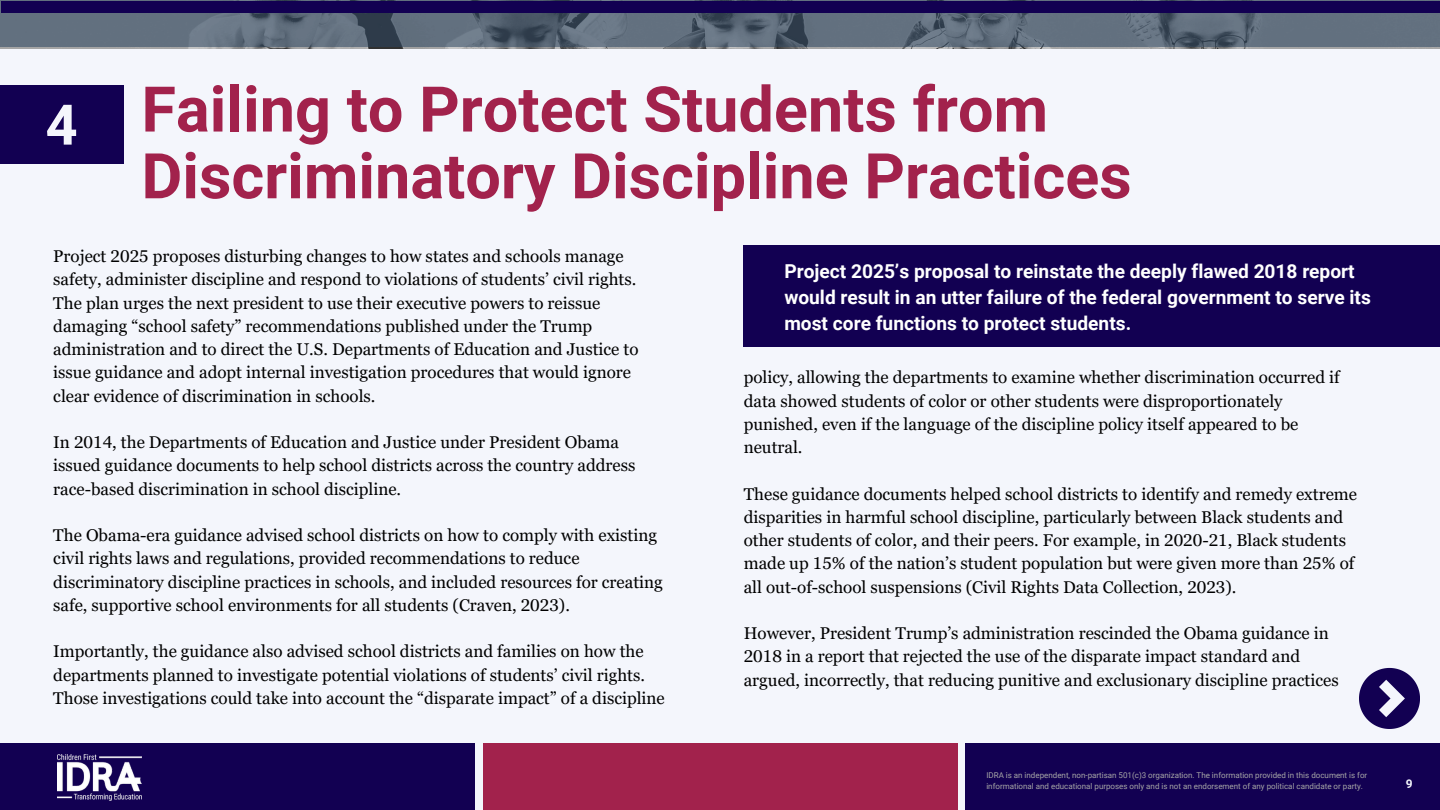
<style>
.page{position:relative;width:1440px;height:810px;background:#f4f6fc}
.page>*{position:absolute;margin:0;border:0;box-sizing:border-box;transform-origin:0 0}
.t1{font:700 63px/66.8px "Roboto";color:#a2224c}
.t2{font:700 56px "Roboto";color:#f4f6fc}
.t3{font:700 19.2px/26.2px "Roboto";color:#fff}
.t4{font:17px/23.2px "Georgia Pro";color:#000}
.t5{font:700 12px "Roboto";color:#f4f6fc}
.t6{font:8px/10.7px "Roboto";color:#a6a6a6}
</style>
<div class="page">
<div style="left:966px;top:743px;width:474px;height:67px;background:#120052"></div>
<div style="left:483px;top:743px;width:474px;height:67px;background:#a2224c"></div>
<div style="left:0;top:743px;width:474px;height:67px;background:#120052"></div>
<svg style="left:1359px;top:668px;width:61px;height:61px"></svg>
<div style="left:744px;top:245px;width:696px;height:102px;background:#120052"></div>
<img style="left:57px;top:755px;width:84px;height:45px">
<img style="left:0;top:47px;width:1440px;height:2px">
<svg style="left:0;top:0;width:1440px;height:47px;background:#5d6a79"></svg>
<div style="left:2px;top:1px;width:1438px;height:12px;background:#120052"></div>
<div style="left:0;top:85px;width:123px;height:79px;background:#120052"></div>
<p class="t2" style="left:46px;top:93px;width:34px">4</p>
<p class="t1" style="left:141px;top:77px;width:992px">Failing to Protect Students from<br>Discriminatory Discipline Practices</p>
<h3 class="t4" style="left:53px;top:245px;width:587px">Project 2025 proposes disturbing changes to how states and schools manage safety, administer discipline and respond to violations of students’ civil rights.<br>The plan urges the next president to use their executive powers to reissue damaging “school safety” recommendations published under the Trump administration and to direct the U.S. Departments of Education and Justice to issue guidance and adopt internal investigation procedures that would ignore clear evidence of discrimination in schools.</h3>
<h3 class="t4" style="left:53px;top:431px;width:584px">In 2014, the Departments of Education and Justice under President Obama issued guidance documents to help school districts across the country address race-based discrimination in school discipline.</h3>
<h2 class="t4" style="left:53px;top:524px;width:611px">The Obama-era guidance advised school districts on how to comply with existing civil rights laws and regulations, provided recommendations to reduce discriminatory discipline practices in schools, and included resources for creating safe, supportive school environments for all students (Craven, 2023).</h2>
<h3 class="t4" style="left:53px;top:640px;width:613px">Importantly, the guidance also advised school districts and families on how the departments planned to investigate potential violations of students’ civil rights.<br>Those investigations could take into account the “disparate impact” of a discipline</h3>
<p class="t3" style="left:784px;top:258px;width:588px">Project 2025’s proposal to reinstate the deeply flawed 2018 report would result in an utter failure of the federal government to serve its most core functions to protect students.</p>
<h3 class="t4" style="left:744px;top:366px;width:598px">policy, allowing the departments to examine whether discrimination occurred if data showed students of color or other students were disproportionately punished, even if the language of the discipline policy itself appeared to be neutral.</h3>
<h3 class="t4" style="left:744px;top:482px;width:615px">These guidance documents helped school districts to identify and remedy extreme disparities in harmful school discipline, particularly between Black students and other students of color, and their peers. For example, in 2020-21, Black students made up 15% of the nation’s student population but were given more than 25% of all out-of-school suspensions (Civil Rights Data Collection, 2023).</h3>
<p class="t4" style="left:744px;top:622px;width:596px">However, President Trump’s administration rescinded the Obama guidance in<br>2018 in a report that rejected the use of the disparate impact standard and argued, incorrectly, that reducing punitive and exclusionary discipline practices</p>
<h3 class="t6" style="left:986px;top:770px;width:382px">IDRA is an independent, non-partisan 501(c)3 organization. The information provided in this document is for informational and educational purposes only and is not an endorsement of any political candidate or party.</h3>
<h3 class="t5" style="left:1406px;top:777px;width:8px">9</h3>
</div>
